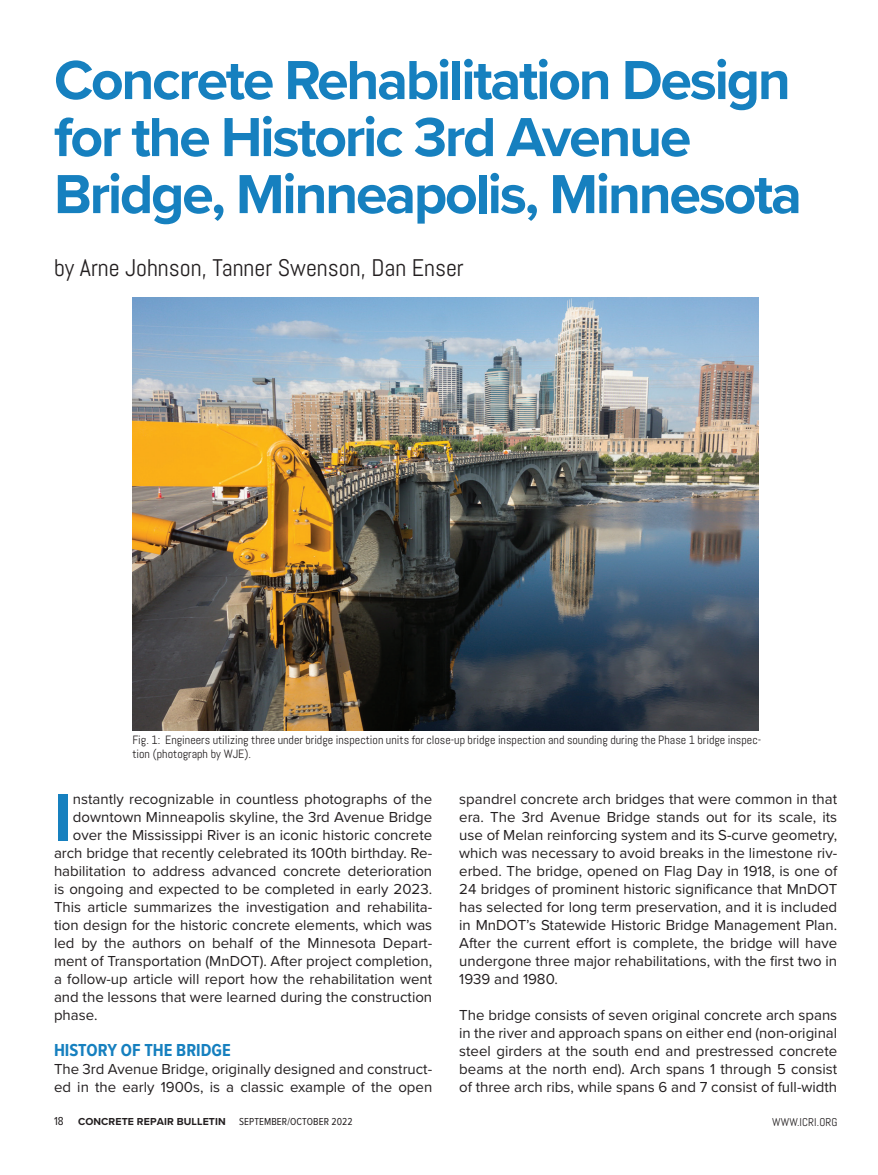
<style>
.page{position:relative;width:878px;height:1175px;background:#fff}
.page>*{position:absolute;margin:0;border:0;box-sizing:border-box;transform-origin:0 0}
.t1{font:700 69px "Proxima Nova";color:#1680bf}
.t2{font:700 57px/57px "Proxima Nova";letter-spacing:-.04em;color:#1680bf}
.t3{font:24px "Abel";color:#231f20}
.t4{font:700 18px "Proxima Nova Cond";color:#1680bf}
.t5{font:15px/18px "Proxima Nova";color:#231f20;text-align:justify}
.t6{font:12px/13.5px "Abel";color:#231f20}
.t7{font:12px "Proxima Nova Cond";color:#231f20}
.t8{font:11.25px "Abel";letter-spacing:.01em;color:#231f20}
.t9{font:700 10.5px "Proxima Nova";letter-spacing:.01em;color:#231f20}
.t10{font:10.5px "Proxima Nova Cond";letter-spacing:.01em;color:#231f20}
</style>
<div class="page">
<img style="left:132px;top:298px;width:626px;height:432px">
<h2 class="t2" style="left:54px;top:50px;width:749px">Concrete Rehabilitation Design for the Historic 3rd Avenue<br>Bridge, Minneapolis, Minnesota</h2>
<h3 class="t3" style="left:54px;top:252px;width:411px">by Arne Johnson, Tanner Swenson, Dan Enser</h3>
<p class="t6" style="left:132px;top:733px;width:630px">Fig. 1: Engineers utilizing three under bridge inspection units for close-up bridge inspection and sounding during the Phase 1 bridge inspec&shy;tion (photograph by WJE).</p>
<h1 class="t1" style="left:54px;top:765px;width:20px">I</h1>
<p class="t5" style="left:73px;top:789px;width:361px">nstantly recognizable in countless photographs of the</p>
<p class="t5" style="left:73px;top:807px;width:361px">downtown Minneapolis skyline, the 3rd Avenue Bridge</p>
<p class="t5" style="left:73px;top:825px;width:361px">over the Mississippi River is an iconic historic concrete</p>
<p class="t5" style="left:54px;top:843px;width:380px">arch bridge that recently celebrated its 100th birthday. Re-</p>
<p class="t5" style="left:54px;top:861px;width:380px">habilitation to address advanced concrete deterioration</p>
<p class="t5" style="left:54px;top:879px;width:379px">is ongoing and expected to be completed in early 2023.</p>
<p class="t5" style="left:54px;top:897px;width:380px">This article summarizes the investigation and rehabilita-</p>
<p class="t5" style="left:54px;top:915px;width:380px">tion design for the historic concrete elements, which was</p>
<p class="t5" style="left:54px;top:933px;width:379px">led by the authors on behalf of the Minnesota Depart-</p>
<p class="t5" style="left:54px;top:951px;width:380px">ment of Transportation (MnDOT). After project completion,</p>
<p class="t5" style="left:54px;top:969px;width:380px">a follow-up article will report how the rehabilitation went</p>
<p class="t5" style="left:54px;top:987px;width:380px">and the lessons that were learned during the construction</p>
<p class="t5" style="left:54px;top:1005px;width:45px">phase.</p>
<p class="t4" style="left:54px;top:1037px;width:178px">HISTORY OF THE BRIDGE</p>
<p class="t5" style="left:54px;top:1059px;width:380px">The 3rd Avenue Bridge, originally designed and construct&shy;ed in the early 1900s, is a classic example of the open</p>
<p class="t5" style="left:459px;top:789px;width:379px">spandrel concrete arch bridges that were common in that era. The 3rd Avenue Bridge stands out for its scale, its use of Melan reinforcing system and its S-curve geometry, which was necessary to avoid breaks in the limestone riv&shy;erbed. The bridge, opened on Flag Day in 1918, is one of 24 bridges of prominent historic significance that MnDOT has selected for long term preservation, and it is included in MnDOT’s Statewide Historic Bridge Management Plan.<br>After the current effort is complete, the bridge will have undergone three major rehabilitations, with the first two in 1939 and 1980.</p>
<p class="t5" style="left:459px;top:1005px;width:379px">The bridge consists of seven original concrete arch spans in the river and approach spans on either end (non-original steel girders at the south end and prestressed concrete beams at the north end). Arch spans 1 through 5 consist of three arch ribs, while spans 6 and 7 consist of full-width</p>
<p class="t7" style="left:54px;top:1112px;width:11px">18</p>
<p class="t9" style="left:78px;top:1113px;width:149px">CONCRETE REPAIR BULLETIN</p>
<p class="t10" style="left:239px;top:1113px;width:115px">SEPTEMBER/OCTOBER 2022</p>
<p class="t8" style="left:772px;top:1114px;width:67px">WWW.ICRI.ORG</p>
</div>
